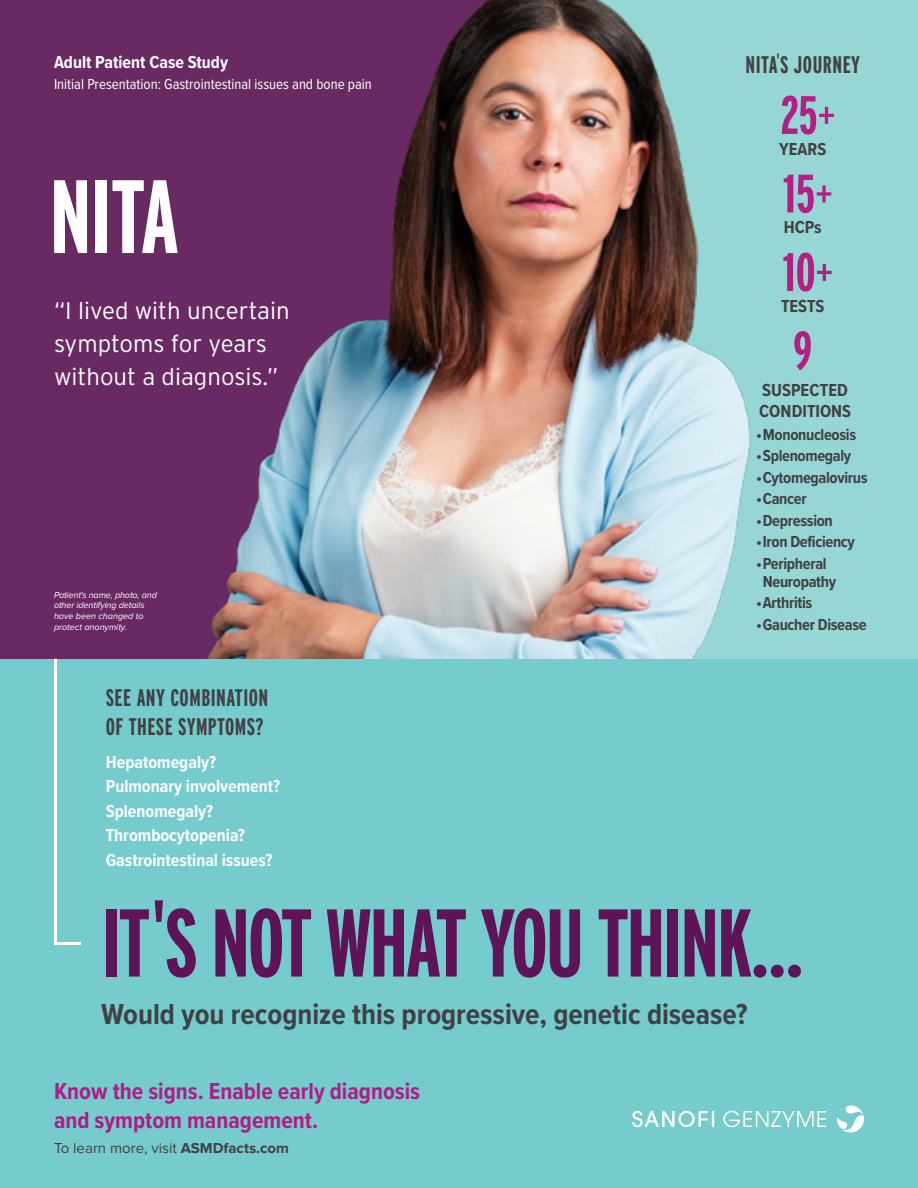
<style>
.page{position:relative;width:918px;height:1188px;background:#76cccd}
.page>*{position:absolute;margin:0;border:0;box-sizing:border-box;transform-origin:0 0}
.t1{font:700 103.95px "Interstate Compressed";color:#fff}
.t2{font:700 96px "Interstate Compressed";letter-spacing:-.025em;color:#5f1358}
.t3{font:700 54px "Interstate Compressed";color:#b41f84}
.t4{font:700 30px "Proxima Nova Cond";color:#414042}
.t5{font:300 24px/33px "Interstate";color:#fff}
.t6{font:700 24px/28.8px "Proxima Nova Cond";color:#b01c87}
.t7{font:700 24px/28.8px "Interstate Compressed";letter-spacing:.02em;color:#414042}
.t8{font:700 18px/24.5px "Proxima Nova Cond";color:#fff}
.t9{font:700 18px/21px "Proxima Nova Cond";color:#414042}
.t10{font:700 16.5px/18px "Proxima Nova Cond";letter-spacing:-.02em;color:#414042;text-align:center}
.t11{font:15px "Proxima Nova Cond";color:#fff}
.t12{font:15px "Proxima Nova";color:#414042}
.t13{font:italic 9px/10.8px "Proxima Nova";letter-spacing:-.01em;color:#fff}
.s1{font-weight:300}
.s2{font-weight:700}
</style>
<div class="page">
<img style="left:0;top:0;width:918px;height:659px">
<svg style="left:52px;top:656px;width:32px;height:289px"></svg>
<svg style="left:632px;top:1111px;width:82px;height:16px"></svg>
<svg style="left:723px;top:1111px;width:103px;height:16px"></svg>
<svg style="left:837px;top:1106px;width:27px;height:26px"></svg>
<p class="t8" style="left:54px;top:49px;width:176px">Adult Patient Case Study</p>
<p class="t11" style="left:54px;top:73px;width:319px">Initial Presentation: Gastrointestinal issues and bone pain</p>
<h1 class="t1" style="left:49px;top:159px;width:131px">NITA</h1>
<h3 class="t5" style="left:54px;top:294px;width:237px">“I lived with uncertain symptoms for years without a diagnosis.”</h3>
<p class="t13" style="left:54px;top:589px;width:104px">Patient's name, photo, and other identifying details have been changed to protect anonymity.</p>
<h3 class="t7" style="left:106px;top:683px;width:164px">SEE ANY COMBINATION<br>OF THESE SYMPTOMS?</h3>
<p class="t8" style="left:106px;top:749px;width:176px">Hepatomegaly?<br>Pulmonary involvement?<br>Splenomegaly?<br>Thrombocytopenia?<br>Gastrointestinal issues?</p>
<h3 class="t7" style="left:745px;top:50px;width:116px">NITA<sup>'</sup>S JOURNEY</h3>
<h3 class="t3" style="left:780px;top:85px;width:56px">25<span class="s1">+</span></h3>
<p class="t9" style="left:779px;top:138px;width:49px">YEARS</p>
<h3 class="t3" style="left:783px;top:164px;width:51px">15<span class="s1">+</span></h3>
<p class="t9" style="left:784px;top:217px;width:39px">HCPs</p>
<h3 class="t3" style="left:783px;top:242px;width:52px">10<span class="s1">+</span></h3>
<p class="t9" style="left:781px;top:295px;width:45px">TESTS</p>
<h3 class="t3" style="left:793px;top:321px;width:21px">9</h3>
<p class="t9" style="left:759px;top:379px;width:94px">SUSPECTED<br>CONDITIONS</p>
<p class="t10" style="left:756px;top:425px;width:102px">•Mononucleosis</p>
<p class="t10" style="left:756px;top:446px;width:97px">•Splenomegaly</p>
<p class="t10" style="left:756px;top:468px;width:113px">•Cytomegalovirus</p>
<p class="t10" style="left:756px;top:490px;width:52px">•Cancer</p>
<p class="t10" style="left:756px;top:511px;width:78px">•Depression</p>
<p class="t10" style="left:756px;top:533px;width:100px">•Iron Deficiency</p>
<p class="t10" style="left:756px;top:554px;width:82px">•Peripheral<br>Neuropathy</p>
<p class="t10" style="left:756px;top:594px;width:58px">•Arthritis</p>
<p class="t10" style="left:756px;top:615px;width:112px">•Gaucher Disease</p>
<h2 class="t2" style="left:101px;top:890px;width:704px">IT<sup>'</sup>S NOT WHAT YOU THINK...</h2>
<h3 class="t4" style="left:101px;top:992px;width:648px">Would you recognize this progressive, genetic disease?</h3>
<h3 class="t6" style="left:54px;top:1076px;width:368px">Know the signs. Enable early diagnosis and symptom management.</h3>
<p class="t12" style="left:54px;top:1139px;width:236px">To learn more, visit <span class="s2">ASMDfacts.com</span></p>
</div>
